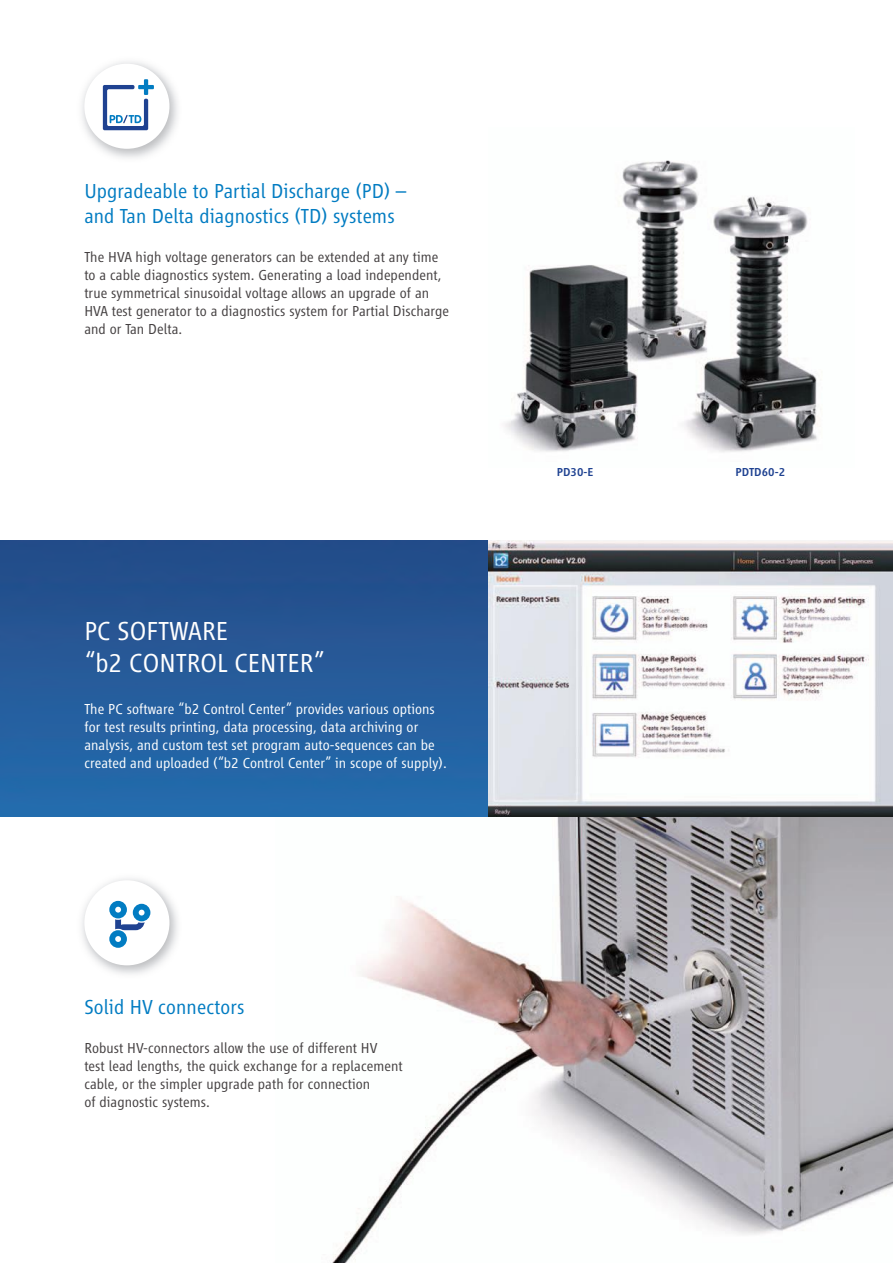
<style>
.page{position:relative;width:893px;height:1263px;background:#fff}
.page>*{position:absolute;margin:0;border:0;box-sizing:border-box;transform-origin:0 0}
.t1{font:300 27px/32.4px "Vialog LT";letter-spacing:.005em;color:#fff}
.t2{font:300 21px/25.2px "Vialog LT";letter-spacing:.005em;color:#027cc2}
.t3{font:300 15px/18px "Vialog LT";letter-spacing:.005em;color:#444041}
.t4{font:300 15px/18px "Vialog LT";letter-spacing:.005em;color:#fff}
.t5{font:500 12px "Vialog LT";letter-spacing:.005em;color:#1f4291}
</style>
<div class="page">
<img style="left:276px;top:816px;width:616px;height:447px">
<img style="left:82px;top:878px;width:96px;height:96px">
<div style="left:84px;top:880px;width:85px;height:85px;background:#fff;border-radius:50%"></div>
<div style="left:108px;top:899px;width:20px;height:21px;border:3px solid #fff;border-radius:50%"></div>
<div style="left:108px;top:929px;width:20px;height:20px;border:3px solid #fff;border-radius:50%"></div>
<div style="left:131px;top:902px;width:21px;height:21px;border:3px solid #fff;border-radius:50%"></div>
<svg style="left:109px;top:901px;width:41px;height:47px"></svg>
<img style="left:0;top:540px;width:488px;height:276px">
<img style="left:488px;top:540px;width:404px;height:276px">
<img style="left:82px;top:61px;width:96px;height:97px">
<div style="left:84px;top:64px;width:85px;height:85px;background:#fff;border-radius:50%"></div>
<svg style="left:103px;top:79px;width:51px;height:51px"></svg>
<img style="left:505px;top:160px;width:313px;height:292px">
<h2 class="t2" style="left:84px;top:180px;width:323px">Upgradeable to Partial Discharge (PD) – and Tan Delta diagnostics (TD) systems</h2>
<p class="t3" style="left:84px;top:249px;width:366px">The HVA high voltage generators can be extended at any time to a cable diagnostics system. Generating a load independent, true symmetrical sinusoidal voltage allows an upgrade of an HVA test generator to a diagnostics system for Partial Discharge and or Tan Delta.</p>
<h1 class="t1" style="left:84px;top:617px;width:241px">PC SOFTWARE<br>“b2 CONTROL CENTER”</h1>
<p class="t4" style="left:84px;top:701px;width:364px">The PC software “b2 Control Center” provides various options for test results printing, data processing, data archiving or analysis, and custom test set program auto-sequences can be created and uploaded (“b2 Control Center” in scope of supply).</p>
<h2 class="t2" style="left:84px;top:996px;width:161px">Solid HV connectors</h2>
<p class="t3" style="left:84px;top:1040px;width:320px">Robust HV-connectors allow the use of different HV<br>test lead lengths, the quick exchange for a replacement cable, or the simpler upgrade path for connection<br>of diagnostic systems.</p>
<p class="t5" style="left:556px;top:468px;width:38px">PD30-E</p>
<p class="t5" style="left:735px;top:468px;width:51px">PDTD60-2</p>
</div>
